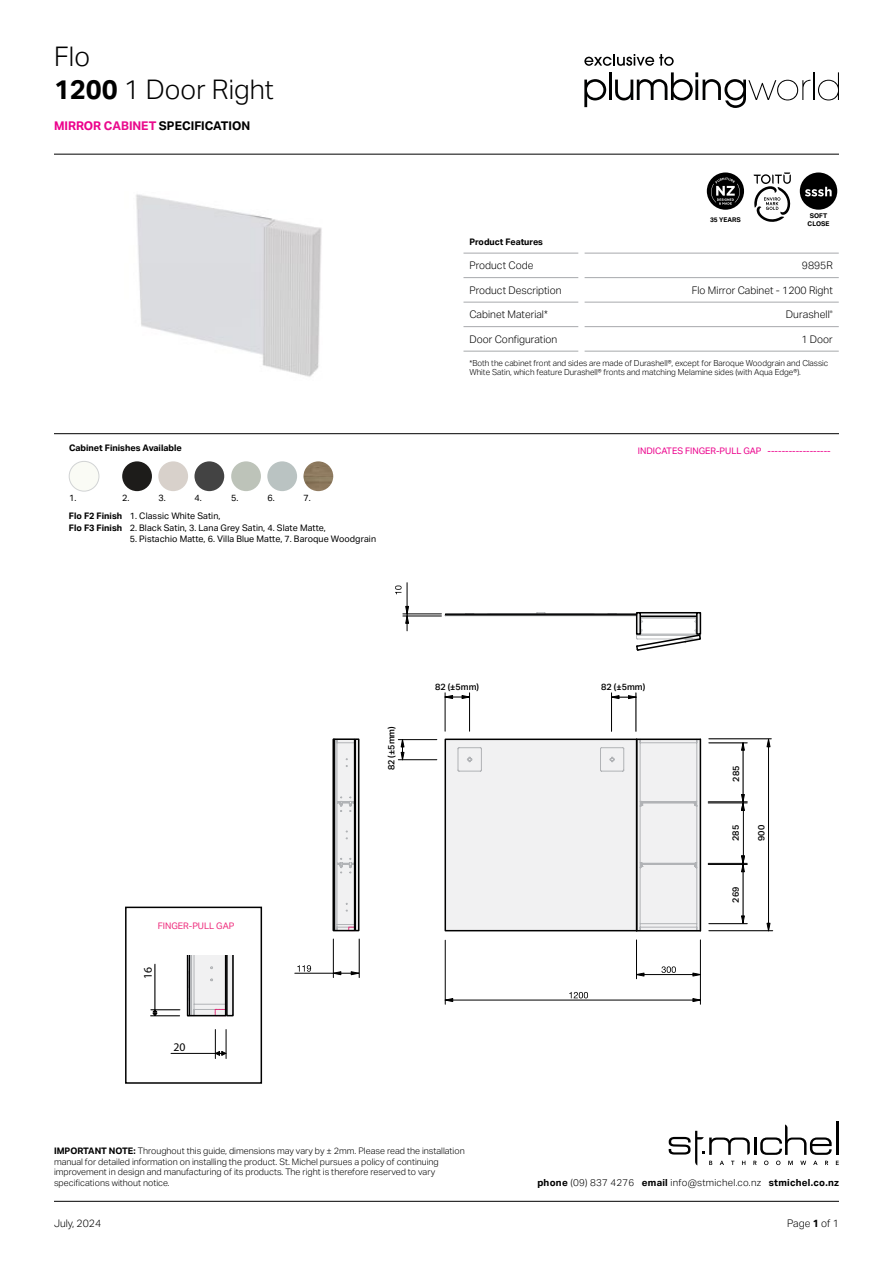
<style>
.page{position:relative;width:893px;height:1263px;background:#fff}
.page>*{position:absolute;margin:0;border:0;box-sizing:border-box;transform-origin:0 0}
.t1{font:300 27px/32.4px "Aktiv Grotesk";color:#000}
.t2{font:700 12px "Aktiv Grotesk";color:#000}
.t3{font:11.7px "Myriad Pro";color:#000}
.t4{font:300 10.5px "Aktiv Grotesk";color:#000}
.t5{font:300 9.75px "Aktiv Grotesk";letter-spacing:.025em;color:#000}
.t6{font:300 9px/10.8px "Aktiv Grotesk";color:#000}
.t7{font:9px/18.1px "Aktiv Grotesk";letter-spacing:.005em;color:#000}
.t8{font:9px "Aktiv Grotesk";color:#ec008c}
.t9{font:700 9px "Aktiv Grotesk";color:#000}
.t10{font:500 9px "Aktiv Grotesk";color:#000}
.t11{font:9px "Aktiv Grotesk";color:#ee2a7b}
.t12{font:300 8.25px/9.9px "Aktiv Grotesk";color:#000}
.t13{font:700 6.45px/7.8px "Aktiv Grotesk";color:#000;text-align:center}
.s1{font-weight:700}
.s2{color:#ec008c}
.s3{color:#e90b8d}
</style>
<div class="page">
<hr style="left:54px;top:1201px;width:785px;height:1px;background:#000">
<hr style="left:836px;top:1121px;width:3px;height:34px;background:#000">
<svg style="left:669px;top:1124px;width:170px;height:41px"></svg>
<svg style="left:800px;top:172px;width:37px;height:38px"></svg>
<svg style="left:584px;top:79px;width:22px;height:28px"></svg>
<hr style="left:609px;top:72px;width:3px;height:28px;background:#000101">
<svg style="left:615px;top:72px;width:224px;height:36px"></svg>
<svg style="left:584px;top:54px;width:90px;height:12px"></svg>
<svg style="left:707px;top:172px;width:37px;height:38px"></svg>
<svg style="left:711px;top:178px;width:29px;height:27px"></svg>
<svg style="left:754px;top:172px;width:37px;height:50px"></svg>
<hr style="left:54px;top:154px;width:785px;height:1px;background:#000">
<hr style="left:54px;top:433px;width:785px;height:1px;background:#000">
<hr style="left:463px;top:253px;width:115px;height:1px;background:#a7a9ac">
<hr style="left:585px;top:253px;width:254px;height:1px;background:#a7a9ac">
<hr style="left:463px;top:277px;width:115px;height:1px;background:#a7a9ac">
<hr style="left:585px;top:277px;width:254px;height:1px;background:#a7a9ac">
<hr style="left:463px;top:302px;width:115px;height:1px;background:#a7a9ac">
<hr style="left:585px;top:302px;width:254px;height:1px;background:#a7a9ac">
<hr style="left:463px;top:326px;width:115px;height:1px;background:#a7a9ac">
<hr style="left:585px;top:326px;width:254px;height:1px;background:#a7a9ac">
<hr style="left:463px;top:351px;width:115px;height:1px;background:#a7a9ac">
<hr style="left:585px;top:351px;width:254px;height:1px;background:#a7a9ac">
<img style="left:136px;top:194px;width:186px;height:183px">
<svg style="left:741px;top:915px;width:4px;height:8px"></svg>
<svg style="left:741px;top:742px;width:4px;height:9px"></svg>
<svg style="left:766px;top:923px;width:4px;height:7px"></svg>
<svg style="left:766px;top:739px;width:4px;height:8px"></svg>
<hr style="left:743px;top:864px;width:1px;height:54px;background:#000">
<hr style="left:708px;top:864px;width:39px;height:1px;background:#000">
<hr style="left:709px;top:923px;width:38px;height:1px;background:#000">
<hr style="left:743px;top:743px;width:1px;height:59px;background:#000">
<hr style="left:709px;top:743px;width:38px;height:1px;background:#000">
<hr style="left:708px;top:802px;width:39px;height:1px;background:#000">
<hr style="left:708px;top:863px;width:39px;height:1px;background:#000">
<hr style="left:708px;top:803px;width:39px;height:1px;background:#000">
<hr style="left:768px;top:739px;width:1px;height:192px;background:#000">
<hr style="left:709px;top:930px;width:64px;height:1px;background:#000">
<svg style="left:741px;top:794px;width:4px;height:78px"></svg>
<svg style="left:445px;top:612px;width:257px;height:39px"></svg>
<div style="left:639px;top:612px;width:59px;height:5px;border:2px solid #000"></div>
<div style="left:636px;top:612px;width:5px;height:23px;border:2px solid #000"></div>
<div style="left:696px;top:612px;width:5px;height:23px;border:2px solid #000"></div>
<div style="left:445px;top:614px;width:192px;height:1px;border:1px solid #000"></div>
<div style="left:637px;top:739px;width:63px;height:192px;background:#f1f1f2"></div>
<hr style="left:700px;top:739px;width:1px;height:192px;background:#000">
<hr style="left:637px;top:738px;width:63px;height:2px;background:#000">
<hr style="left:637px;top:930px;width:63px;height:1px;background:#000">
<div style="left:445px;top:739px;width:192px;height:192px;background:#f1f1f2"></div>
<div style="left:445px;top:738px;width:192px;height:193px;border:2px solid #000"></div>
<svg style="left:569px;top:992px;width:19px;height:6px"></svg>
<svg style="left:661px;top:966px;width:15px;height:7px"></svg>
<svg style="left:637px;top:972px;width:7px;height:4px"></svg>
<svg style="left:692px;top:972px;width:8px;height:4px"></svg>
<svg style="left:446px;top:998px;width:7px;height:4px"></svg>
<svg style="left:692px;top:998px;width:8px;height:4px"></svg>
<hr style="left:636px;top:974px;width:64px;height:1px;background:#000">
<hr style="left:636px;top:940px;width:1px;height:39px;background:#000">
<hr style="left:445px;top:1000px;width:255px;height:1px;background:#000">
<hr style="left:445px;top:940px;width:1px;height:64px;background:#000">
<hr style="left:700px;top:940px;width:1px;height:64px;background:#000">
<hr style="left:469px;top:693px;width:1px;height:38px;background:#000">
<svg style="left:446px;top:695px;width:24px;height:4px"></svg>
<hr style="left:445px;top:693px;width:1px;height:38px;background:#000">
<svg style="left:401px;top:740px;width:3px;height:19px"></svg>
<hr style="left:398px;top:759px;width:39px;height:1px;background:#000">
<hr style="left:398px;top:739px;width:39px;height:1px;background:#000">
<hr style="left:295px;top:973px;width:38px;height:1px;background:#000">
<svg style="left:334px;top:971px;width:25px;height:4px"></svg>
<hr style="left:333px;top:939px;width:1px;height:38px;background:#000">
<svg style="left:297px;top:965px;width:14px;height:7px"></svg>
<div style="left:355px;top:738px;width:4px;height:193px;border:2px solid #000"></div>
<svg style="left:336px;top:741px;width:16px;height:187px;fill:#f1f1f2"></svg>
<div style="left:333px;top:738px;width:22px;height:193px;border:2px solid #000"></div>
<hr style="left:171px;top:1053px;width:50px;height:1px;background:#000">
<svg style="left:215px;top:1029px;width:12px;height:29px"></svg>
<hr style="left:155px;top:964px;width:1px;height:50px;background:#000">
<svg style="left:151px;top:1009px;width:29px;height:7px"></svg>
<svg style="left:187px;top:956px;width:47px;height:60px"></svg>
<div style="left:125px;top:907px;width:137px;height:177px;border:2px solid #000"></div>
<hr style="left:359px;top:939px;width:1px;height:38px;background:#000">
<svg style="left:395px;top:585px;width:7px;height:9px"></svg>
<svg style="left:405px;top:606px;width:4px;height:25px"></svg>
<hr style="left:407px;top:583px;width:1px;height:31px;background:#000">
<hr style="left:403px;top:616px;width:38px;height:1px;background:#000">
<hr style="left:403px;top:614px;width:38px;height:1px;background:#000">
<hr style="left:636px;top:693px;width:1px;height:38px;background:#000">
<svg style="left:612px;top:695px;width:24px;height:4px"></svg>
<hr style="left:611px;top:693px;width:1px;height:38px;background:#000">
<hr style="left:709px;top:738px;width:62px;height:1px;background:#000">
<img style="left:122px;top:461px;width:30px;height:30px;border-radius:15px">
<img style="left:158px;top:461px;width:30px;height:30px;border-radius:15px">
<img style="left:194px;top:461px;width:30px;height:30px;border-radius:15px">
<img style="left:231px;top:461px;width:30px;height:30px;border-radius:15px">
<img style="left:267px;top:461px;width:30px;height:30px;border-radius:15px">
<img style="left:69px;top:461px;width:30px;height:30px;border-radius:15px">
<div style="left:69px;top:461px;width:30px;height:30px;border:1px solid #d1d3d4;border-radius:50%"></div>
<img style="left:303px;top:461px;width:30px;height:30px;border-radius:15px">
<h1 class="t1" style="left:54px;top:41px;width:221px">Flo<br><span class="s1">1200</span> 1 Door Right</h1>
<h2 class="t2" style="left:54px;top:118px;width:198px"><span class="s2">MIRROR</span> <span class="s3">CABINET</span> SPECIFICATION</h2>
<p class="t9" style="left:69px;top:443px;width:114px">Cabinet Finishes Available</p>
<p class="t7" style="left:122px;top:488px;width:9px">2.</p>
<p class="t7" style="left:158px;top:488px;width:9px">3.</p>
<p class="t7" style="left:194px;top:488px;width:9px">4.</p>
<p class="t7" style="left:231px;top:488px;width:9px">5.</p>
<p class="t7" style="left:267px;top:488px;width:9px">6.</p>
<p class="t7" style="left:69px;top:488px;width:153px">1.<br><span class="s1">Flo F2 Finish</span> 1. Classic White Satin,</p>
<p class="t7" style="left:69px;top:519px;width:258px"><span class="s1">Flo F3 Finish</span> 2. Black Satin, 3. Lana Grey Satin, 4. Slate Matte,</p>
<p class="t7" style="left:130px;top:530px;width:248px">5. Pistachio Matte, 6. Villa Blue Matte, 7. Baroque Woodgrain</p>
<p class="t7" style="left:303px;top:488px;width:9px">7.</p>
<p class="t13" style="left:710px;top:216px;width:32px">35 YEARS</p>
<p class="t13" style="left:808px;top:212px;width:23px">SOFT<br>CLOSE</p>
<p class="t9" style="left:469px;top:237px;width:75px">Product Features</p>
<p class="t4" style="left:469px;top:259px;width:66px">Product Code</p>
<p class="t4" style="left:802px;top:259px;width:32px">9895R</p>
<p class="t4" style="left:469px;top:284px;width:94px">Product Description</p>
<p class="t4" style="left:692px;top:284px;width:143px">Flo Mirror Cabinet - 1200 Right</p>
<p class="t4" style="left:469px;top:308px;width:80px">Cabinet Material*</p>
<p class="t4" style="left:786px;top:308px;width:48px">Durashell<sup>®</sup></p>
<p class="t4" style="left:469px;top:333px;width:89px">Door Configuration</p>
<p class="t4" style="left:801px;top:333px;width:33px">1 Door</p>
<p class="t12" style="left:469px;top:358px;width:360px">*Both the cabinet front and sides are made of Durashell®, except for Baroque Woodgrain and Classic<br>White Satin, which feature Durashell® fronts and matching Melamine sides (with Aqua Edge®).</p>
<p class="t8" style="left:638px;top:446px;width:194px">INDICATES FINGER-PULL GAP ------------------</p>
<p class="t11" style="left:158px;top:921px;width:78px">FINGER-PULL GAP</p>
<p class="t3" style="left:141px;top:978px;width:14px;rotate:-90deg">16</p>
<p class="t3" style="left:173px;top:1040px;width:14px">20</p>
<p class="t10" style="left:386px;top:770px;width:46px;rotate:-90deg">82 (±5mm)</p>
<p class="t10" style="left:435px;top:681px;width:46px">82 (±5mm)</p>
<p class="t10" style="left:601px;top:681px;width:46px">82 (±5mm)</p>
<p class="t10" style="left:731px;top:782px;width:17px;rotate:-90deg">285</p>
<p class="t10" style="left:730px;top:841px;width:17px;rotate:-90deg">285</p>
<p class="t10" style="left:730px;top:903px;width:17px;rotate:-90deg">269</p>
<p class="t10" style="left:756px;top:841px;width:17px;rotate:-90deg">900</p>
<p class="t6" style="left:54px;top:1145px;width:412px"><span class="s1">IMPORTANT NOTE:</span> Throughout this guide, dimensions may vary by ± 2mm. Please read the installation manual for detailed information on installing the product. St. Michel pursues a policy of continuing improvement in design and manufacturing of its products. The right is therefore reserved to vary specifications without notice.</p>
<p class="t4" style="left:54px;top:1217px;width:49px">July, 2024</p>
<p class="t4" style="left:787px;top:1217px;width:53px">Page <span class="s1">1</span> of 1</p>
<p class="t5" style="left:537px;top:1177px;width:303px"><span class="s1">phone</span> (09) 837 4276 <span class="s1">email</span> info@stmichel.co.nz <span class="s1">stmichel.co.nz</span></p>
</div>
